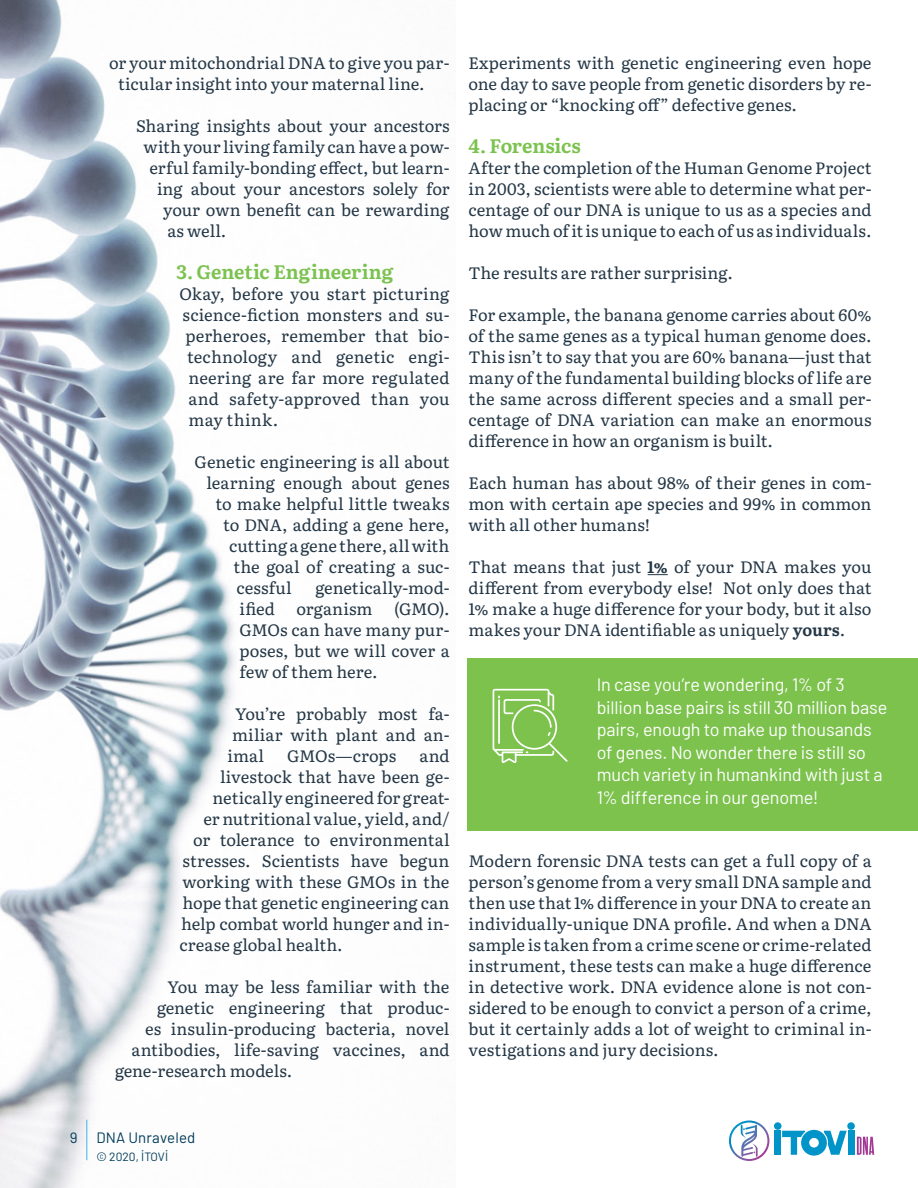
<style>
.page{position:relative;width:918px;height:1188px;background:#fff}
.page>*{position:absolute;margin:0;border:0;box-sizing:border-box;transform-origin:0 0}
.t1{font:700 19.5px "Literata";color:#7bc24e}
.t2{font:18px/22.5px "Barlow";letter-spacing:-.01em;color:#fff}
.t3{font:16.5px/21px "Literata";letter-spacing:.005em;color:#243746;text-align:justify}
.t4{font:15px "Barlow";letter-spacing:.01em;color:#013d5b}
.t5{font:12px "Barlow";color:#013d5b}
.s1{font-weight:700}
</style>
<div class="page">
<div style="left:774px;top:1122px;width:8px;height:8px;background:#0094c8;border-radius:50%"></div>
<div style="left:847px;top:1122px;width:8px;height:8px;background:#0094c8;border-radius:50%"></div>
<div style="left:775px;top:1131px;width:6px;height:24px;background:#0094c8"></div>
<div style="left:848px;top:1131px;width:6px;height:24px;background:#0094c8"></div>
<svg style="left:782px;top:1130px;width:65px;height:26px"></svg>
<svg style="left:857px;top:1137px;width:17px;height:18px"></svg>
<svg style="left:729px;top:1120px;width:40px;height:41px"></svg>
<img style="left:0;top:0;width:235px;height:1188px">
<hr style="left:86px;top:1120px;width:1px;height:40px;background:#3eb4e4">
<svg style="left:648px;top:574px;width:20px;height:1px"></svg>
<div style="left:468px;top:658px;width:450px;height:173px;background:#7cc24d"></div>
<svg style="left:493px;top:689px;width:75px;height:74px"></svg>
<p class="t4" style="left:70px;top:1127px;width:9px">9</p>
<p class="t3" style="left:118px;top:51px;width:333px;text-indent:-9px">or your mitochondrial DNA to give you par&shy;ticular insight into your maternal line.</p>
<p class="t3" style="left:136px;top:114px;width:315px">Sharing insights about your ancestors</p>
<p class="t3" style="left:144px;top:135px;width:307px">with your living family can have a pow-</p>
<p class="t3" style="left:150px;top:156px;width:302px">erful family-bonding effect, but learn-</p>
<p class="t3" style="left:157px;top:177px;width:294px">ing about your ancestors solely for</p>
<p class="t3" style="left:163px;top:198px;width:288px">your own benefit can be rewarding</p>
<p class="t3" style="left:168px;top:219px;width:60px">as well.</p>
<p class="t1" style="left:177px;top:257px;width:219px">3. Genetic Engineering</p>
<p class="t3" style="left:180px;top:282px;width:271px">Okay, before you start picturing</p>
<p class="t3" style="left:183px;top:303px;width:269px">science-fiction monsters and su-</p>
<p class="t3" style="left:186px;top:324px;width:266px">perheroes, remember that bio-</p>
<p class="t3" style="left:187px;top:345px;width:264px">technology and genetic engi-</p>
<p class="t3" style="left:189px;top:366px;width:263px">neering are far more regulated</p>
<p class="t3" style="left:189px;top:387px;width:262px">and safety-approved than you</p>
<p class="t3" style="left:189px;top:408px;width:91px">may think.</p>
<p class="t3" style="left:195px;top:450px;width:256px">Genetic engineering is all about</p>
<p class="t3" style="left:207px;top:471px;width:245px">learning enough about genes</p>
<p class="t3" style="left:216px;top:492px;width:236px">to make helpful little tweaks</p>
<p class="t3" style="left:223px;top:513px;width:228px">to DNA, adding a gene here,</p>
<p class="t3" style="left:229px;top:534px;width:222px">cutting a gene there, all with</p>
<p class="t3" style="left:234px;top:555px;width:218px">the goal of creating a suc-</p>
<p class="t3" style="left:237px;top:576px;width:57px">cessful</p>
<p class="t3" style="left:315px;top:576px;width:136px">genetically-mod-</p>
<p class="t3" style="left:240px;top:597px;width:37px">ified</p>
<p class="t3" style="left:296px;top:597px;width:78px">organism</p>
<p class="t3" style="left:240px;top:597px;width:212px;text-indent:155px">(GMO).<br>GMOs can have many pur&shy;poses, but we will cover a few of them here.</p>
<p class="t3" style="left:228px;top:702px;width:224px;text-indent:8px">You’re probably most fa&shy;miliar with plant and an&shy;imal</p>
<p class="t3" style="left:287px;top:744px;width:111px">GMOs—crops</p>
<p class="t3" style="left:419px;top:744px;width:32px">and</p>
<p class="t3" style="left:220px;top:765px;width:231px">livestock that have been ge-</p>
<p class="t3" style="left:213px;top:786px;width:239px">netically engineered for great-</p>
<p class="t3" style="left:204px;top:807px;width:247px">er nutritional value, yield, and/</p>
<p class="t3" style="left:193px;top:828px;width:258px">or tolerance to environmental</p>
<p class="t3" style="left:183px;top:849px;width:268px">stresses. Scientists have begun</p>
<p class="t3" style="left:183px;top:870px;width:268px">working with these GMOs in the</p>
<p class="t3" style="left:183px;top:891px;width:268px">hope that genetic engineering can</p>
<p class="t3" style="left:181px;top:912px;width:270px">help combat world hunger and in-</p>
<p class="t3" style="left:180px;top:933px;width:165px">crease global health.</p>
<p class="t3" style="left:168px;top:975px;width:283px">You may be less familiar with the</p>
<p class="t3" style="left:157px;top:996px;width:294px">genetic engineering that produc-</p>
<p class="t3" style="left:145px;top:1017px;width:306px">es insulin-producing bacteria, novel</p>
<p class="t3" style="left:132px;top:1038px;width:320px">antibodies, life-saving vaccines, and</p>
<p class="t3" style="left:115px;top:1059px;width:179px">gene-research models.</p>
<p class="t3" style="left:469px;top:51px;width:405px">Experiments with genetic engineering even hope one day to save people from genetic disorders by re&shy;placing or “knocking off” defective genes.</p>
<p class="t1" style="left:469px;top:131px;width:114px">4. Forensics</p>
<p class="t3" style="left:469px;top:156px;width:405px">After the completion of the Human Genome Project in 2003, scientists were able to determine what per&shy;centage of our DNA is unique to us as a species and how much of it is unique to each of us as individuals.</p>
<p class="t3" style="left:469px;top:261px;width:266px">The results are rather surprising.</p>
<p class="t3" style="left:469px;top:303px;width:405px">For example, the banana genome carries about 60% of the same genes as a typical human genome does.<br>This isn’t to say that you are 60% banana—just that many of the fundamental building blocks of life are the same across different species and a small per&shy;centage of DNA variation can make an enormous difference in how an organism is built.</p>
<p class="t3" style="left:469px;top:471px;width:405px">Each human has about 98% of their genes in com&shy;mon with certain ape species and 99% in common with all other humans!</p>
<p class="t3" style="left:469px;top:555px;width:405px">That means that just <span class="s1">1%</span> of your DNA makes you different from everybody else! Not only does that 1% make a huge difference for your body, but it also makes your DNA identifiable as uniquely <span class="s1">yours</span>.</p>
<p class="t2" style="left:597px;top:672px;width:292px">In case you’re wondering, 1% of 3 billion base pairs is still 30 million base pairs, enough to make up thousands of genes. No wonder there is still so much variety in humankind with just a 1% difference in our genome!</p>
<p class="t3" style="left:469px;top:849px;width:405px">Modern forensic DNA tests can get a full copy of a person’s genome from a very small DNA sample and then use that 1% difference in your DNA to create an individually-unique DNA profile. And when a DNA sample is taken from a crime scene or crime-related instrument, these tests can make a huge difference in detective work. DNA evidence alone is not con&shy;sidered to be enough to convict a person of a crime, but it certainly adds a lot of weight to criminal in&shy;vestigations and jury decisions.</p>
<p class="t4" style="left:96px;top:1127px;width:100px">DNA Unraveled</p>
<p class="t5" style="left:96px;top:1148px;width:73px">© 2020, İTOVİ</p>
</div>
